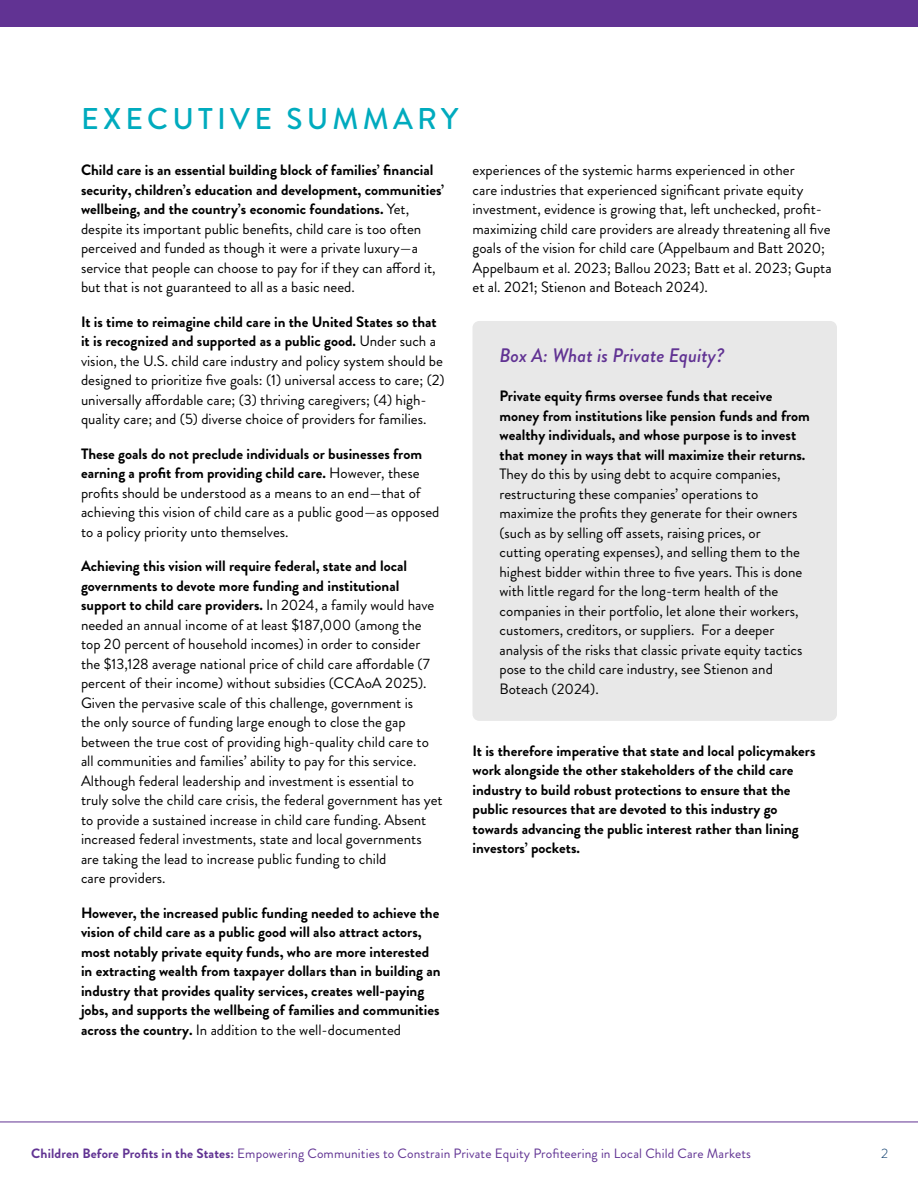
<style>
.page{position:relative;width:918px;height:1188px;background:#fff}
.page>*{position:absolute;margin:0;border:0;box-sizing:border-box;transform-origin:0 0}
.Heading_1{font:500 30px "Brandon Grotesque";letter-spacing:.14em;color:#00abbe}
.Case_Study_Title{font:italic 500 19.5px "Brandon Grotesque";color:#613393}
.t1{font:15px/19.5px "Brandon Grotesque";color:#000}
.t2{font:700 15px/19.5px "Brandon Grotesque";color:#000}
.t3{font:13.5px "Brandon Grotesque";letter-spacing:.01em;color:#613393}
.t4{font:300 13.5px "Brandon Grotesque";color:#036}
.s1{font-weight:700}
.s2{font-weight:400}
</style>
<div class="page">
<div style="left:0;top:0;width:918px;height:27px;background:#613393"></div>
<hr style="left:0;top:1122px;width:918px;height:1px;background:#613393">
<div style="left:472px;top:321px;width:365px;height:400px;background:#e8e8e8;border-radius:7px"></div>
<p class="Heading_1" style="left:81px;top:98px;width:379px">EXECUTIVE SUMMARY</p>
<p class="t1" style="left:81px;top:161px;width:365px"><span class="s1">Child care is an essential building block of families’ financial security, children’s education and development, communities’ wellbeing, and the country’s economic foundations.</span> Yet, despite its important public benefits, child care is too often perceived and funded as though it were a private luxury—a service that people can choose to pay for if they can afford it, but that is not guaranteed to all as a basic need.</p>
<p class="t1" style="left:81px;top:312px;width:365px"><span class="s1">It is time to reimagine child care in the United States so that it is recognized and supported as a public good.</span> Under such a vision, the U.S. child care industry and policy system should be designed to prioritize five goals: (1) universal access to care; (2) universally affordable care; (3) thriving caregivers; (4) high&shy;quality care; and (5) diverse choice of providers for families.</p>
<p class="t1" style="left:81px;top:444px;width:360px"><span class="s1">These goals do not preclude individuals or businesses from earning a profit from providing child care.</span> However, these profits should be understood as a means to an end—that of achieving this vision of child care as a public good—as opposed to a policy priority unto themselves.</p>
<p class="t1" style="left:81px;top:557px;width:363px"><span class="s1">Achieving this vision will require federal, state and local governments to devote more funding and institutional support to child care providers.</span> In 2024, a family would have needed an annual income of at least $187,000 (among the top 20 percent of household incomes) in order to consider the $13,128 average national price of child care affordable (7 percent of their income) without subsidies (CCAoA 2025).<br>Given the pervasive scale of this challenge, government is<br>the only source of funding large enough to close the gap between the true cost of providing high-quality child care to all communities and families’ ability to pay for this service.<br>Although federal leadership and investment is essential to truly solve the child care crisis, the federal government has yet to provide a sustained increase in child care funding. Absent increased federal investments, state and local governments are taking the lead to increase public funding to child<br>care providers.</p>
<p class="t2" style="left:81px;top:903px;width:361px">However, the increased public funding needed to achieve the vision of child care as a public good will also attract actors, most notably private equity funds, who are more interested in extracting wealth from taxpayer dollars than in building an industry that provides quality services, creates well-paying jobs, and supports the wellbeing of families and communities across the country. <span class="s2">In addition to the well-documented</span></p>
<p class="t1" style="left:472px;top:161px;width:361px">experiences of the systemic harms experienced in other<br>care industries that experienced significant private equity investment, evidence is growing that, left unchecked, profit&shy;maximizing child care providers are already threatening all five goals of the vision for child care (Appelbaum and Batt 2020; Appelbaum et al. 2023; Ballou 2023; Batt et al. 2023; Gupta et al. 2021; Stienon and Boteach 2024).</p>
<p class="Case_Study_Title" style="left:500px;top:341px;width:226px">Box A: What is Private Equity?</p>
<p class="t1" style="left:500px;top:387px;width:312px"><span class="s1">Private equity firms oversee funds that receive money from institutions like pension funds and from wealthy individuals, and whose purpose is to invest that money in ways that will maximize their returns.<br></span>They do this by using debt to acquire companies, restructuring these companies’ operations to maximize the profits they generate for their owners (such as by selling off assets, raising prices, or<br>cutting operating expenses), and selling them to the highest bidder within three to five years. This is done with little regard for the long-term health of the companies in their portfolio, let alone their workers, customers, creditors, or suppliers. For a deeper analysis of the risks that classic private equity tactics pose to the child care industry, see Stienon and Boteach (2024).</p>
<p class="t2" style="left:472px;top:741px;width:345px">It is therefore imperative that state and local policymakers work alongside the other stakeholders of the child care industry to build robust protections to ensure that the public resources that are devoted to this industry go towards advancing the public interest rather than lining investors’ pockets.</p>
<p class="t3" style="left:31px;top:1144px;width:721px"><span class="s1">Children Before Profits in the States:</span> Empowering Communities to Constrain Private Equity Profiteering in Local Child Care Markets</p>
<p class="t4" style="left:881px;top:1145px;width:9px">2</p>
</div>
